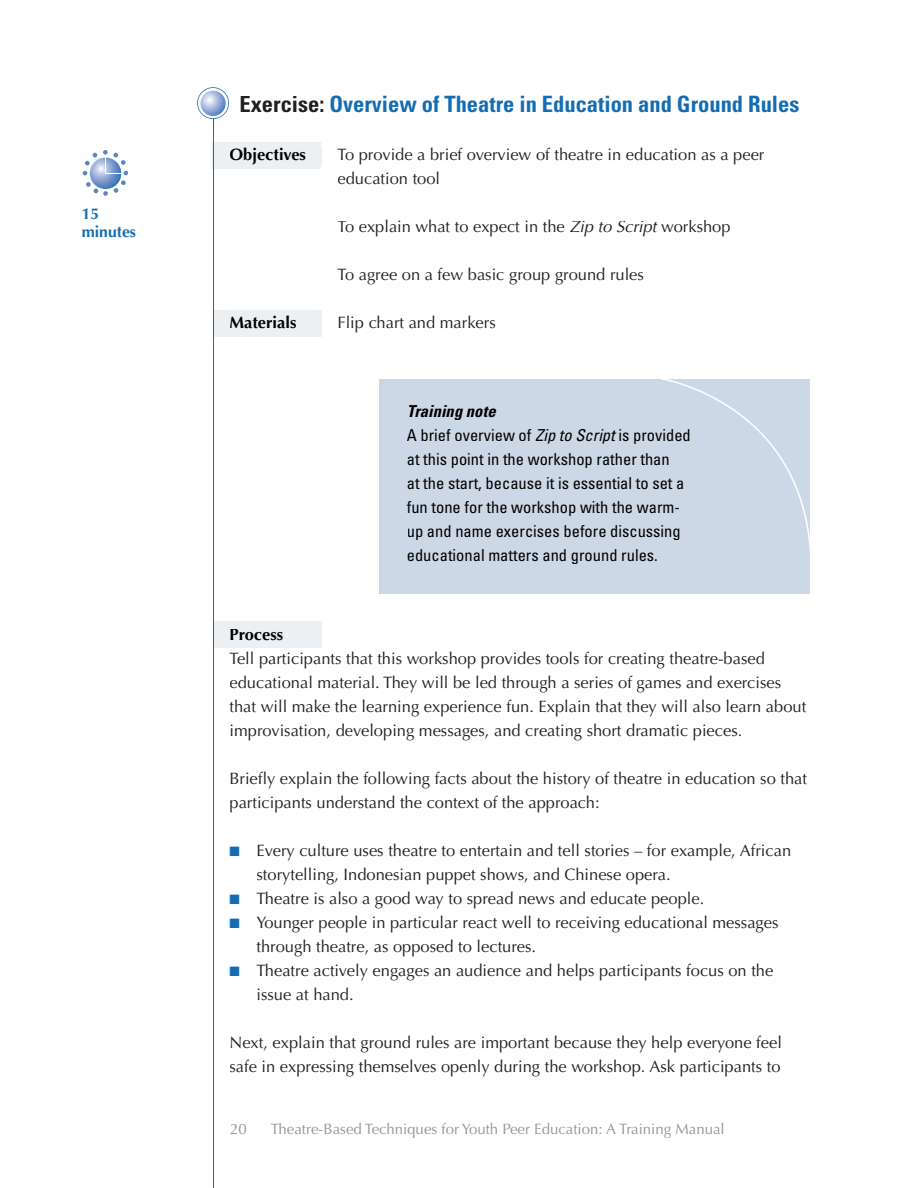
<style>
.page{position:relative;width:918px;height:1188px;background:#fff}
.page>*{position:absolute;margin:0;border:0;box-sizing:border-box;transform-origin:0 0}
.t1{font:700 condensed 22.5px "Univers";color:#146db3}
.t2{font:16.5px/24px "Optima";color:#231f20}
.t3{font:condensed 16.5px/24px "Univers";color:#000}
.t4{font:700 16.5px "Optima";color:#000}
.t5{font:700 15.75px/18px "Optima";color:#146db3}
.t6{font:15px "Optima";color:#939598}
.s1{color:#231f20}
.s2{font-style:italic}
.s3{font-weight:700;font-style:italic}
.s4{color:#146db3}
</style>
<div class="page">
<div style="left:213px;top:621px;width:108px;height:27px;background:#ecf0f3"></div>
<div style="left:213px;top:310px;width:108px;height:28px;background:#ecf0f3"></div>
<div style="left:213px;top:142px;width:108px;height:27px;background:#ecf0f3"></div>
<hr style="left:213px;top:108px;width:1px;height:1080px;background:#146db3">
<svg style="left:197px;top:87px;width:32px;height:32px"></svg>
<svg style="left:200px;top:91px;width:26px;height:25px"></svg>
<svg style="left:83px;top:150px;width:45px;height:46px"></svg>
<div style="left:380px;top:379px;width:430px;height:215px;background:#cdd8e7"></div>
<svg style="left:661px;top:379px;width:149px;height:174px"></svg>
<p class="t5" style="left:82px;top:205px;width:56px">15 minutes</p>
<h1 class="t1" style="left:239px;top:91px;width:561px"><span class="s1">Exercise:</span> Overview of Theatre in Education and Ground Rules</h1>
<p class="t4" style="left:230px;top:145px;width:78px">Objectives</p>
<p class="t2" style="left:337px;top:143px;width:428px">To provide a brief overview of theatre in education as a peer education tool</p>
<p class="t2" style="left:338px;top:215px;width:395px">To explain what to expect in the <span class="s2">Zip to Script</span> workshop</p>
<p class="t2" style="left:338px;top:263px;width:308px">To agree on a few basic group ground rules</p>
<p class="t4" style="left:230px;top:313px;width:68px">Materials</p>
<p class="t2" style="left:337px;top:311px;width:160px">Flip chart and markers</p>
<p class="t3" style="left:407px;top:398px;width:286px"><span class="s3">Training note<br></span>A brief overview of <span class="s2">Zip to Script</span> is provided at this point in the workshop rather than<br>at the start, because it is essential to set a fun tone for the workshop with the warm&shy;up and name exercises before discussing educational matters and ground rules.</p>
<p class="t4" style="left:230px;top:625px;width:55px">Process</p>
<p class="t2" style="left:230px;top:647px;width:578px">Tell participants that this workshop provides tools for creating theatre-based educational material. They will be led through a series of games and exercises that will make the learning experience fun. Explain that they will also learn about improvisation, developing messages, and creating short dramatic pieces.</p>
<p class="t2" style="left:230px;top:767px;width:579px">Briefly explain the following facts about the history of theatre in education so that participants understand the context of the approach:</p>
<p class="t2" style="left:256px;top:839px;width:536px;text-indent:-27px"><span class="s4">■</span> Every culture uses theatre to entertain and tell stories – for example, African storytelling, Indonesian puppet shows, and Chinese opera.</p>
<p class="t2" style="left:230px;top:887px;width:476px"><span class="s4">■</span> Theatre is also a good way to spread news and educate people.</p>
<p class="t2" style="left:256px;top:911px;width:524px;text-indent:-27px"><span class="s4">■</span> Younger people in particular react well to receiving educational messages through theatre, as opposed to lectures.</p>
<p class="t2" style="left:256px;top:959px;width:518px;text-indent:-27px"><span class="s4">■</span> Theatre actively engages an audience and helps participants focus on the issue at hand.</p>
<p class="t2" style="left:230px;top:1031px;width:554px">Next, explain that ground rules are important because they help everyone feel safe in expressing themselves openly during the workshop. Ask participants to</p>
<p class="t6" style="left:230px;top:1120px;width:18px">20</p>
<p class="t6" style="left:271px;top:1120px;width:455px">Theatre-Based Techniques for Youth Peer Education: A Training Manual</p>
</div>
